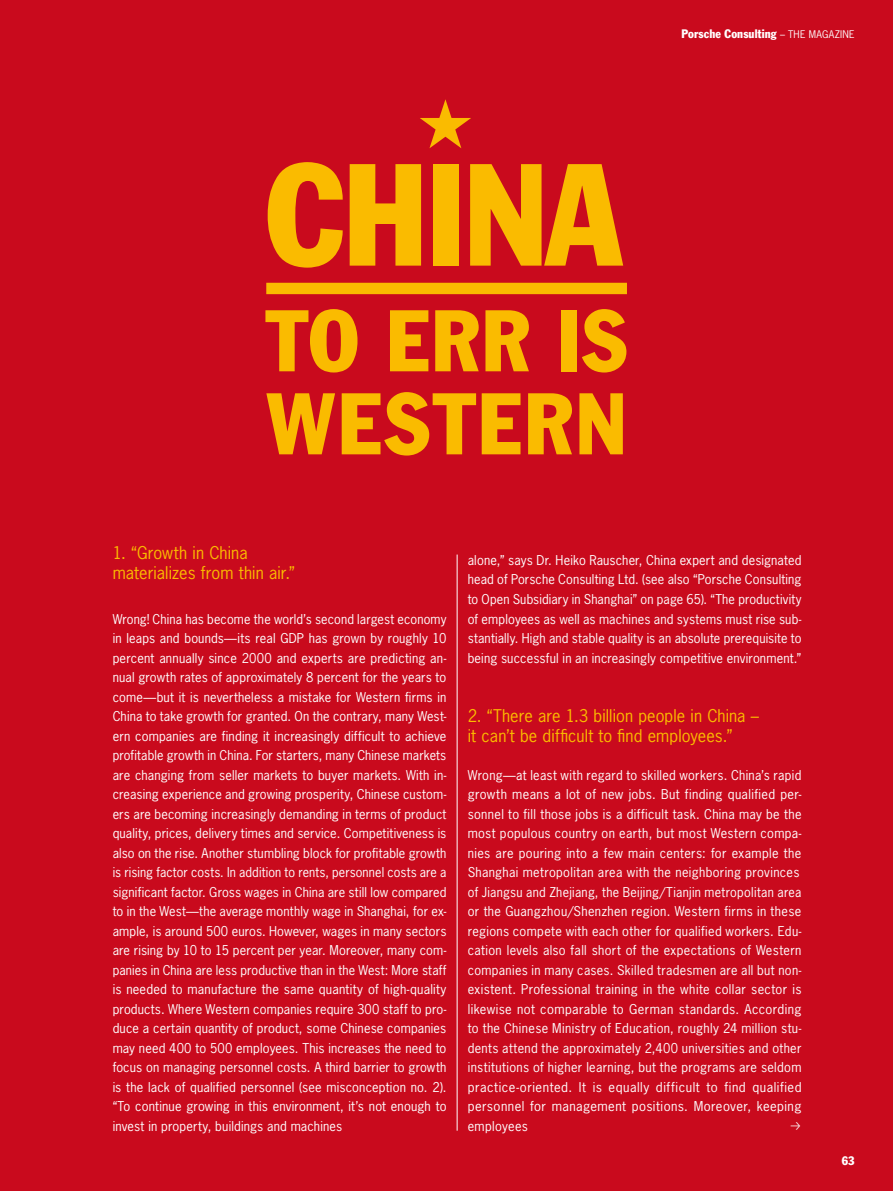
<style>
.page{position:relative;width:893px;height:1191px;background:#c90a1d}
.page>*{position:absolute;margin:0;border:0;box-sizing:border-box;transform-origin:0 0}
.t1{font:condensed 142.5px "Porsche Franklin Gothic";color:#fabb00}
.t2{font:condensed 85.65px/82.9px "Porsche Franklin Gothic";letter-spacing:.03em;color:#fabb00}
.t3{font:16.5px/19.8px "Porsche News Gothic";letter-spacing:.005em;color:#fabb00}
.t4{font:12.75px/19.5px "Porsche News Gothic";letter-spacing:.025em;color:#fff;text-align:justify}
.t5{font:condensed 12px "Porsche Franklin Gothic";letter-spacing:.01em;color:#fff}
.s1{font-family:"Porsche News Gothic";font-stretch:normal;font-size:9.9px}
</style>
<div class="page">
<hr style="left:457px;top:554px;width:1px;height:576px;background:#fff">
<svg style="left:420px;top:99px;width:51px;height:49px"></svg>
<div style="left:266px;top:283px;width:361px;height:11px;background:#fabb00"></div>
<h1 class="t1" style="left:266px;top:128px;width:147px">China</h1>
<h2 class="t2" style="left:266px;top:299px;width:362px">TO ERR IS<br>WESTERN</h2>
<p class="t5" style="left:681px;top:27px;width:175px">Porsche Consulting <span class="s1">– the magazine</span></p>
<p class="t3" style="left:113px;top:542px;width:184px">1. “Growth in China materializes from thin air.”</p>
<p class="t4" style="left:113px;top:609px;width:335px">Wrong! China has become the world’s second largest economy in leaps and bounds—its real GDP has grown by roughly 10 percent annually since 2000 and experts are predicting an&shy;nual growth rates of approximately 8 percent for the years to come—but it is nevertheless a mistake for Western firms in China to take growth for granted. On the contrary, many West&shy;ern companies are finding it increasingly difficult to achieve profitable growth in China. For starters, many Chinese markets are changing from seller markets to buyer markets. With in&shy;creasing experience and growing prosperity, Chinese custom&shy;ers are becoming increasingly demanding in terms of product quality, prices, delivery times and service. Competitiveness is also on the rise. Another stumbling block for profitable growth is rising factor costs. In addition to rents, personnel costs are a significant factor. Gross wages in China are still low compared to in the West—the average monthly wage in Shanghai, for ex&shy;ample, is around 500 euros. However, wages in many sectors are rising by 10 to 15 percent per year. Moreover, many com&shy;panies in China are less productive than in the West: More staff is needed to manufacture the same quantity of high-quality products. Where Western companies require 300 staff to pro&shy;duce a certain quantity of product, some Chinese companies may need 400 to 500 employees. This increases the need to focus on managing personnel costs. A third barrier to growth is the lack of qualified personnel (see misconception no. 2). “To continue growing in this environment, it’s not enough to invest in property, buildings and machines</p>
<p class="t4" style="left:468px;top:550px;width:335px">alone,” says Dr. Heiko Rauscher, China expert and designated head of Porsche Consulting Ltd. (see also “Porsche Consulting to Open Subsidiary in Shanghai” on page 65). “The productivity of employees as well as machines and systems must rise sub&shy;stantially. High and stable quality is an absolute prerequisite to being successful in an increasingly competitive environment.”</p>
<p class="t3" style="left:468px;top:705px;width:293px">2. “There are 1.3 billion people in China – it can’t be difficult to find employees.”</p>
<p class="t4" style="left:468px;top:765px;width:335px;text-align:left">Wrong—at least with regard to skilled workers. China’s rapid growth means a lot of new jobs. But finding qualified per&shy;sonnel to fill those jobs is a difficult task. China may be the most populous country on earth, but most Western compa&shy;nies are pouring into a few main centers: for example the Shanghai metropolitan area with the neighboring provinces of Jiangsu and Zhejiang, the Beijing/Tianjin metropolitan area or the Guangzhou/Shenzhen region. Western firms in these regions compete with each other for qualified workers. Edu&shy;cation levels also fall short of the expectations of Western companies in many cases. Skilled tradesmen are all but non&shy;existent. Professional training in the white collar sector is likewise not comparable to German standards. According to the Chinese Ministry of Education, roughly 24 million stu&shy;dents attend the approximately 2,400 universities and other institutions of higher learning, but the programs are seldom practice-oriented. It is equally difficult to find qualified personnel for management positions. Moreover, keeping employees</p>
<p class="t5" style="left:842px;top:1153px;width:14px">63</p>
</div>
